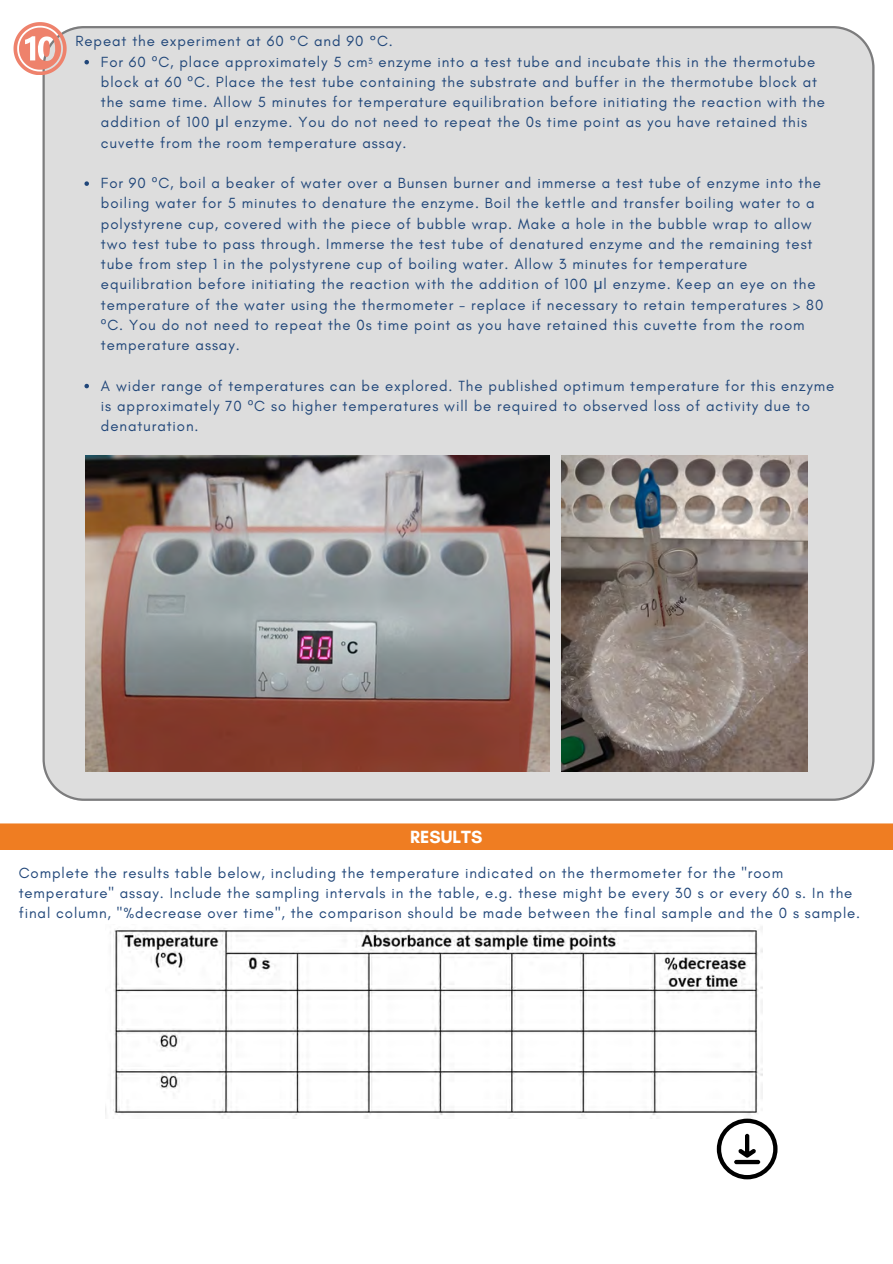
<style>
.page{position:relative;width:893px;height:1264px;background:#fff}
.page>*{position:absolute;margin:0;border:0;box-sizing:border-box;transform-origin:0 0}
.t1{font:700 18px "Glacial Indifference";color:#fff}
.t2{font:15px/20.2px "Glacial Indifference";letter-spacing:.06em;color:#204679}
.t3{font:9px "Glacial Indifference";color:#204679}
.s1{font-family:"Noto Sans"}
</style>
<div class="page">
<div style="left:0;top:823px;width:892px;height:27px;background:#ef7d22"></div>
<div style="left:42px;top:26px;width:832px;height:774px;background:#ddd"></div>
<svg style="left:14px;top:22px;width:52px;height:53px"></svg>
<div style="left:43px;top:40px;width:7px;height:17px;background:#ee826c;border-radius:50%"></div>
<img style="left:85px;top:455px;width:464px;height:316px">
<img style="left:562px;top:455px;width:245px;height:316px">
<img style="left:110px;top:927px;width:652px;height:191px">
<svg style="left:716px;top:1118px;width:61px;height:61px"></svg>
<div style="left:734px;top:1159px;width:26px;height:5px;background:#000;border-radius:2px"></div>
<svg style="left:84px;top:60px;width:5px;height:4px"></svg>
<svg style="left:84px;top:181px;width:5px;height:5px"></svg>
<svg style="left:84px;top:384px;width:5px;height:4px"></svg>
<p class="t2" style="left:75px;top:31px;width:319px">Repeat the experiment at 60 °C and 90 °C.</p>
<p class="t3" style="left:368px;top:55px;width:6px">3</p>
<p class="t2" style="left:101px;top:51px;width:725px">For 60 <span class="s1">º</span>C, place approximately 5 cm enzyme into a test tube and incubate this in the thermotube block at 60 <span class="s1">º</span>C. Place the test tube containing the substrate and buffer in the thermotube block at the same time. Allow 5 minutes for temperature equilibration before initiating the reaction with the addition of 100 <span class="s1">µ</span>l enzyme. You do not need to repeat the 0s time point as you have retained this cuvette from the room temperature assay.</p>
<p class="t2" style="left:101px;top:173px;width:724px">For 90 <span class="s1">º</span>C, boil a beaker of water over a Bunsen burner and immerse a test tube of enzyme into the boiling water for 5 minutes to denature the enzyme. Boil the kettle and transfer boiling water to a polystyrene cup, covered with the piece of bubble wrap. Make a hole in the bubble wrap to allow two test tube to pass through. Immerse the test tube of denatured enzyme and the remaining test tube from step 1 in the polystyrene cup of boiling water. Allow 3 minutes for temperature equilibration before initiating the reaction with the addition of 100 <span class="s1">µ</span>l enzyme. Keep an eye on the temperature of the water using the thermometer - replace if necessary to retain temperatures &gt; 80 <span class="s1">º</span>C. You do not need to repeat the 0s time point as you have retained this cuvette from the room temperature assay.</p>
<p class="t2" style="left:101px;top:375px;width:734px">A wider range of temperatures can be explored. The published optimum temperature for this enzyme is approximately 70 <span class="s1">º</span>C so higher temperatures will be required to observed loss of activity due to denaturation.</p>
<p class="t1" style="left:410px;top:825px;width:74px">RESULTS</p>
<p class="t2" style="left:19px;top:862px;width:843px">Complete the results table below, including the temperature indicated on the thermometer for the "room temperature" assay. Include the sampling intervals in the table, e.g. these might be every 30 s or every 60 s. In the final column, "%decrease over time", the comparison should be made between the final sample and the 0 s sample.</p>
</div>
